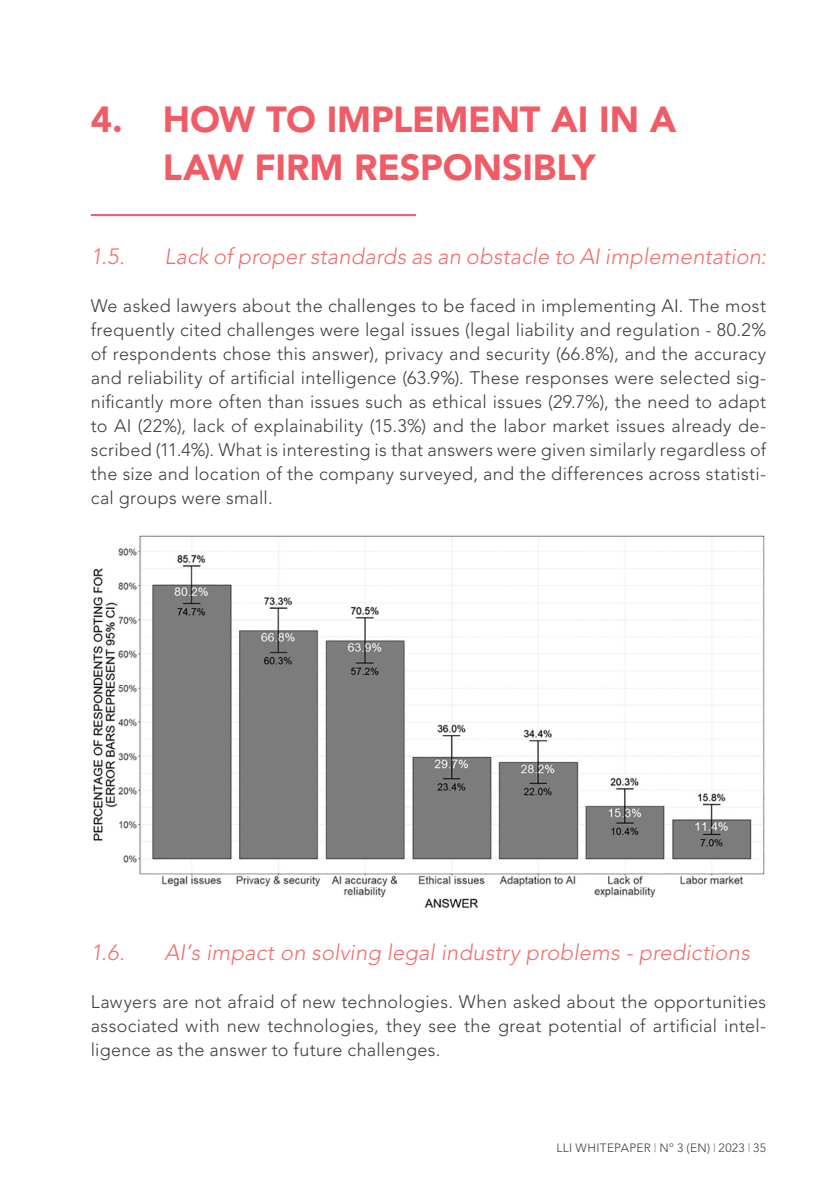
<style>
.page{position:relative;width:840px;height:1191px;background:#fff}
.page>*{position:absolute;margin:0;border:0;box-sizing:border-box;transform-origin:0 0}
.Uberschrift_Artikel{font:900 36px/48px "Avenir LT Std";letter-spacing:-.005em;color:#f05c66;text-align:center}
.Uberschrift1_text__italic{font:italic 300 22px "Avenir LT Std";letter-spacing:.005em;color:#f26e70}
.Grundschrift_1col{font:300 18px/24px "Avenir LT Std";letter-spacing:.015em;color:#3e3e3f;text-align:justify}
.t1{font:300 12px "Avenir LT Std";letter-spacing:.03em;color:#3e3e3f}
</style>
<div class="page">
<hr style="left:91px;top:214px;width:325px;height:2px;background:#f05c66">
<img style="left:93px;top:535px;width:672px;height:374px">
<p class="Uberschrift_Artikel" style="left:91px;top:95px;width:587px">4. HOW TO IMPLEMENT AI IN A<br>LAW FIRM RESPONSIBLY</p>
<p class="Uberschrift1_text__italic" style="left:91px;top:243px;width:35px">1.5.</p>
<p class="Uberschrift1_text__italic" style="left:164px;top:243px;width:602px">Lack of proper standards as an obstacle to AI implementation:</p>
<p class="Grundschrift_1col" style="left:91px;top:294px;width:676px">We asked lawyers about the challenges to be faced in implementing AI. The most frequently cited challenges were legal issues (legal liability and regulation - 80.2% of respondents chose this answer), privacy and security (66.8%), and the accuracy and reliability of artificial intelligence (63.9%). These responses were selected sig&shy;nificantly more often than issues such as ethical issues (29.7%), the need to adapt to AI (22%), lack of explainability (15.3%) and the labor market issues already de&shy;scribed (11.4%). What is interesting is that answers were given similarly regardless of the size and location of the company surveyed, and the differences across statisti&shy;cal groups were small.</p>
<p class="Uberschrift1_text__italic" style="left:91px;top:939px;width:36px">1.6.</p>
<p class="Uberschrift1_text__italic" style="left:164px;top:939px;width:586px">AI’s impact on solving legal industry problems - predictions</p>
<p class="Grundschrift_1col" style="left:91px;top:990px;width:676px">Lawyers are not afraid of new technologies. When asked about the opportunities associated with new technologies, they see the great potential of artificial intel&shy;ligence as the answer to future challenges.</p>
<p class="t1" style="left:556px;top:1141px;width:211px">LLI WHITEPAPER <sup>|</sup> Nº 3 (EN) <sup>|</sup> 2023 <sup>|</sup> 35</p>
</div>
